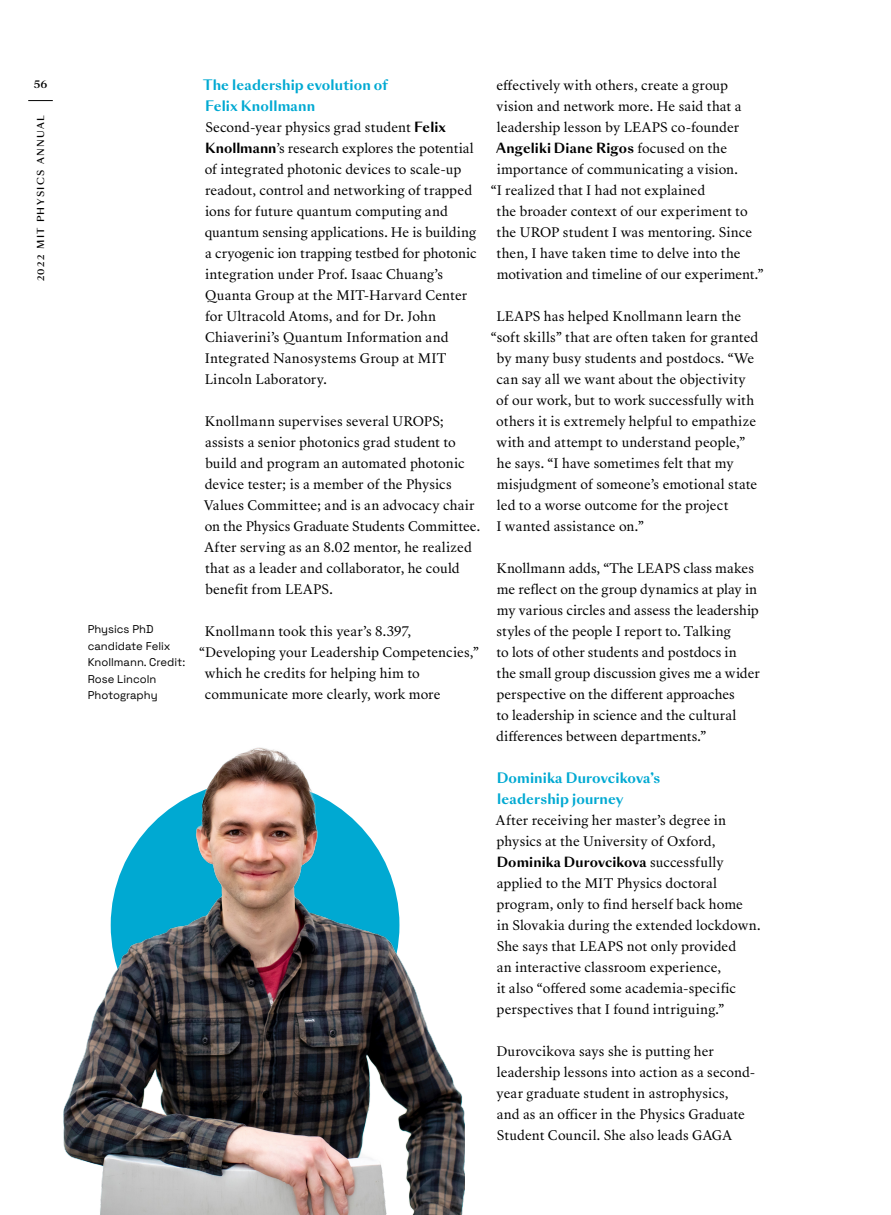
<style>
.page{position:relative;width:891px;height:1215px;background:#fff}
.page>*{position:absolute;margin:0;border:0;box-sizing:border-box;transform-origin:0 0}
.subhead___sangbleu_s{font:700 13.5px/21px "Sang Bleu Sans";letter-spacing:.01em;color:#00a9d2}
.body___sangbleu_repu{font:700 13.2px "Sang Bleu Sans";letter-spacing:.01em;color:#000}
.body___sangbleu_repu-2{font:12.75px/21px "Sang Bleu Republic";letter-spacing:.005em;color:#000}
.caption___space_grot{font:11.25px/16.5px "Space Grotesk";color:#000}
.t1{font:500 10.5px "Sang Bleu Sans";color:#000}
.t2{font:500 9px "Sang Bleu Sans";letter-spacing:.16em;color:#000}
.s1{font-family:"Sang Bleu Sans";font-weight:700;font-size:13.2px}
.s2{font-family:"Sang Bleu Republic";font-weight:400;font-size:12.75px}
</style>
<div class="page">
<img style="left:63px;top:747px;width:401px;height:468px">
<svg style="left:28px;top:100px;width:25px;height:1px"></svg>
<p class="t1" style="left:34px;top:77px;width:15px">56</p>
<p class="t2" style="left:35px;top:281px;width:168px;rotate:-90deg">2022 MIT PHYSICS ANNUAL</p>
<p class="caption___space_grot" style="left:88px;top:620px;width:99px">Physics PhD candidate Felix<br>Knollmann. Credit:<br>Rose Lincoln<br>Photography</p>
<p class="subhead___sangbleu_s" style="left:203px;top:75px;width:186px">The leadership evolution of<br>Felix Knollmann</p>
<p class="body___sangbleu_repu-2" style="left:205px;top:117px;width:274px">Second-year physics grad student <span class="s1">Felix Knollmann</span>’s research explores the potential of integrated photonic devices to scale-up readout, control and networking of trapped ions for future quantum computing and quantum sensing applications. He is building a cryogenic ion trapping testbed for photonic integration under Prof. Isaac Chuang’s Quanta Group at the MIT-Harvard Center for Ultracold Atoms, and for Dr. John Chiaverini’s Quantum Information and Integrated Nanosystems Group at MIT Lincoln Laboratory.</p>
<p class="body___sangbleu_repu-2" style="left:204px;top:411px;width:278px">Knollmann supervises several UROPS; assists a senior photonics grad student to build and program an automated photonic device tester; is a member of the Physics Values Committee; and is an advocacy chair on the Physics Graduate Students Committee.<br>After serving as an 8.02 mentor, he realized that as a leader and collaborator, he could benefit from LEAPS.</p>
<p class="body___sangbleu_repu-2" style="left:205px;top:621px;width:208px">Knollmann took this year’s 8.397,</p>
<p class="body___sangbleu_repu-2" style="left:199px;top:642px;width:281px">“Developing your Leadership Competencies,”</p>
<p class="body___sangbleu_repu-2" style="left:205px;top:663px;width:216px">which he credits for helping him to</p>
<p class="body___sangbleu_repu-2" style="left:205px;top:684px;width:237px">communicate more clearly, work more</p>
<p class="body___sangbleu_repu-2" style="left:497px;top:75px;width:247px">effectively with others, create a group vision and network more. He said that a leadership lesson by LEAPS co-founder</p>
<p class="body___sangbleu_repu" style="left:496px;top:139px;width:233px">Angeliki Diane Rigos <span class="s2">focused on the</span></p>
<p class="body___sangbleu_repu-2" style="left:497px;top:159px;width:243px">importance of communicating a vision.</p>
<p class="body___sangbleu_repu-2" style="left:491px;top:180px;width:216px">“I realized that I had not explained</p>
<p class="body___sangbleu_repu-2" style="left:497px;top:201px;width:252px">the broader context of our experiment to</p>
<p class="body___sangbleu_repu-2" style="left:497px;top:222px;width:257px">the UROP student I was mentoring. Since</p>
<p class="body___sangbleu_repu-2" style="left:497px;top:243px;width:246px">then, I have taken time to delve into the</p>
<p class="body___sangbleu_repu-2" style="left:497px;top:264px;width:268px">motivation and timeline of our experiment.”</p>
<p class="body___sangbleu_repu-2" style="left:496px;top:306px;width:246px">LEAPS has helped Knollmann learn the</p>
<p class="body___sangbleu_repu-2" style="left:491px;top:327px;width:269px">“soft skills” that are often taken for granted</p>
<p class="body___sangbleu_repu-2" style="left:497px;top:348px;width:259px">by many busy students and postdocs. “We</p>
<p class="body___sangbleu_repu-2" style="left:497px;top:369px;width:251px">can say all we want about the objectivity</p>
<p class="body___sangbleu_repu-2" style="left:496px;top:390px;width:259px">of our work, but to work successfully with</p>
<p class="body___sangbleu_repu-2" style="left:496px;top:411px;width:261px">others it is extremely helpful to empathize</p>
<p class="body___sangbleu_repu-2" style="left:497px;top:432px;width:250px">with and attempt to understand people,”</p>
<p class="body___sangbleu_repu-2" style="left:497px;top:453px;width:238px">he says. “I have sometimes felt that my</p>
<p class="body___sangbleu_repu-2" style="left:497px;top:474px;width:262px">misjudgment of someone’s emotional state</p>
<p class="body___sangbleu_repu-2" style="left:497px;top:495px;width:233px">led to a worse outcome for the project</p>
<p class="body___sangbleu_repu-2" style="left:496px;top:516px;width:149px">I wanted assistance on.”</p>
<p class="body___sangbleu_repu-2" style="left:496px;top:558px;width:265px">Knollmann adds, “The LEAPS class makes me reflect on the group dynamics at play in my various circles and assess the leadership styles of the people I report to. Talking<br>to lots of other students and postdocs in<br>the small group discussion gives me a wider perspective on the different approaches<br>to leadership in science and the cultural differences between departments.”</p>
<p class="subhead___sangbleu_s" style="left:497px;top:768px;width:165px">Dominika Durovcikova’s leadership journey</p>
<p class="body___sangbleu_repu-2" style="left:496px;top:810px;width:232px">After receiving her master’s degree in physics at the University of Oxford,</p>
<p class="body___sangbleu_repu" style="left:497px;top:853px;width:228px">Dominika Durovcikova <span class="s2">successfully</span></p>
<p class="body___sangbleu_repu-2" style="left:497px;top:873px;width:266px">applied to the MIT Physics doctoral program, only to find herself back home<br>in Slovakia during the extended lockdown.<br>She says that LEAPS not only provided<br>an interactive classroom experience,<br>it also “offered some academia-specific perspectives that I found intriguing.”</p>
<p class="body___sangbleu_repu-2" style="left:496px;top:1041px;width:260px">Durovcikova says she is putting her leadership lessons into action as a second&shy;year graduate student in astrophysics,<br>and as an officer in the Physics Graduate Student Council. She also leads GAGA</p>
</div>
